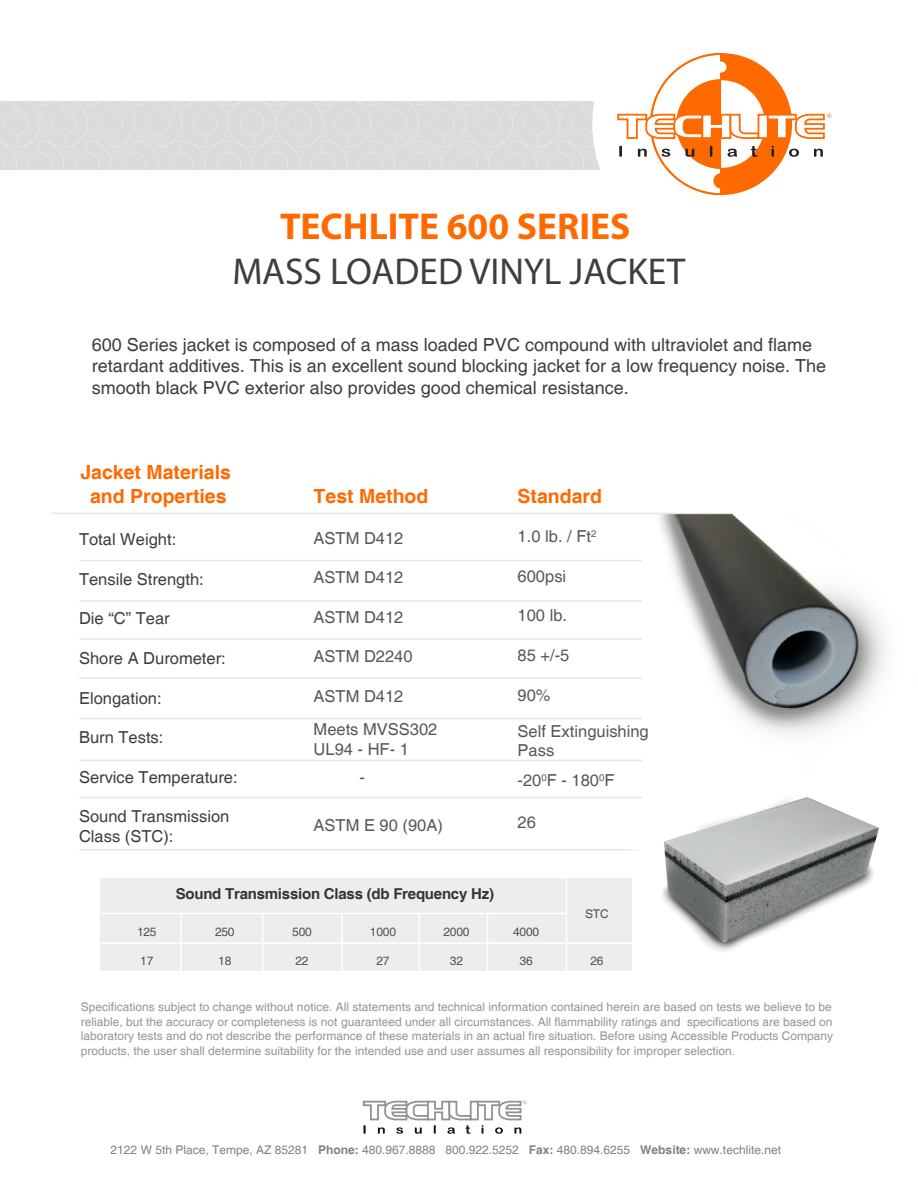
<style>
.page{position:relative;width:918px;height:1188px;background:#fff}
.page>*{position:absolute;margin:0;border:0;box-sizing:border-box;transform-origin:0 0}
.t1{font:37.5px "Myriad Pro";color:#3e3e3f}
.t2{font:700 37.5px "Myriad Pro";color:#ff6a00}
.t3{font:700 19.5px/23.4px "Helvetica";color:#ff6a00;text-align:center}
.t4{font:18px/21.6px "Helvetica";color:#3e3e3f}
.t5{font:16.5px/33px "Helvetica";color:#57585a}
.t6{font:16.5px/19.8px "Helvetica";color:#3e3e3f}
.t7{font:700 15px "Helvetica";letter-spacing:-.015em;color:#343636}
.t8{font:12px/14.4px "Helvetica";color:#939598;text-align:justify}
.t9{font:12px "Helvetica";color:#808285}
.t10{font:12px "Helvetica";letter-spacing:-.015em;color:#505353}
.s1{font-weight:700}
</style>
<div class="page">
<div style="left:1px;top:101px;width:591px;height:69px;background:#dbdbdb"></div>
<svg style="left:617px;top:53px;width:215px;height:143px"></svg>
<hr style="left:79px;top:560px;width:563px;height:1px;background:#e6e7e9">
<hr style="left:79px;top:600px;width:563px;height:2px;background:#e6e7e9">
<hr style="left:79px;top:638px;width:563px;height:2px;background:#e6e7e9">
<hr style="left:79px;top:677px;width:563px;height:2px;background:#e6e7e9">
<hr style="left:79px;top:718px;width:563px;height:1px;background:#e6e7e9">
<hr style="left:79px;top:760px;width:563px;height:1px;background:#e6e7e9">
<hr style="left:79px;top:797px;width:563px;height:1px;background:#e6e7e9">
<hr style="left:79px;top:849px;width:563px;height:1px;background:#e6e7e9">
<img style="left:658px;top:513px;width:228px;height:222px">
<hr style="left:51px;top:513px;width:680px;height:1px;background:#e6e7e9">
<svg style="left:362px;top:1100px;width:164px;height:34px"></svg>
<hr style="left:0;top:14px;width:1px;height:330px;background:#5a5c5c">
<div style="left:101px;top:878px;width:531px;height:93px;background:#eceded"></div>
<hr style="left:180px;top:914px;width:2px;height:57px;background:#fff">
<hr style="left:262px;top:914px;width:1px;height:57px;background:#fff">
<hr style="left:341px;top:914px;width:2px;height:57px;background:#fff">
<hr style="left:418px;top:914px;width:2px;height:57px;background:#fff">
<hr style="left:566px;top:878px;width:1px;height:93px;background:#fff">
<hr style="left:487px;top:914px;width:1px;height:57px;background:#fff">
<hr style="left:101px;top:913px;width:465px;height:1px;background:#fff">
<hr style="left:101px;top:942px;width:531px;height:2px;background:#fff">
<img style="left:609px;top:797px;width:270px;height:155px">
<h1 class="t2" style="left:280px;top:202px;width:352px">TECHLITE 600 SERIES</h1>
<h1 class="t1" style="left:232px;top:248px;width:455px">MASS LOADED VINYL JACKET</h1>
<p class="t4" style="left:92px;top:334px;width:736px">600 Series jacket is composed of a mass loaded PVC compound with ultraviolet and flame retardant additives. This is an excellent sound blocking jacket for a low frequency noise. The smooth black PVC exterior also provides good chemical resistance.</p>
<h2 class="t3" style="left:80px;top:462px;width:152px">Jacket Materials and Properties</h2>
<h3 class="t6" style="left:79px;top:530px;width:99px">Total Weight:</h3>
<h3 class="t6" style="left:79px;top:570px;width:126px">Tensile Strength:</h3>
<h3 class="t6" style="left:79px;top:609px;width:92px">Die “C” Tear</h3>
<h3 class="t6" style="left:79px;top:649px;width:148px">Shore A Durometer:</h3>
<h3 class="t6" style="left:79px;top:688px;width:84px">Elongation:</h3>
<h3 class="t6" style="left:79px;top:728px;width:86px">Burn Tests:</h3>
<h3 class="t6" style="left:79px;top:768px;width:160px">Service Temperature:</h3>
<h3 class="t6" style="left:79px;top:807px;width:152px">Sound Transmission<br>Class (STC):</h3>
<h2 class="t3" style="left:314px;top:485px;width:116px">Test Method</h2>
<h2 class="t3" style="left:518px;top:485px;width:86px">Standard</h2>
<h3 class="t5" style="left:314px;top:522px;width:91px">ASTM D412</h3>
<h3 class="t5" style="left:314px;top:562px;width:91px">ASTM D412</h3>
<h3 class="t5" style="left:314px;top:601px;width:91px">ASTM D412</h3>
<h3 class="t5" style="left:314px;top:641px;width:101px">ASTM D2240</h3>
<h3 class="t5" style="left:314px;top:680px;width:125px">ASTM D412<br>Meets MVSS302</h3>
<h3 class="t5" style="left:314px;top:735px;width:97px;line-height:28.5px;text-align:center">UL94 - HF- 1 -</h3>
<h3 class="t5" style="left:314px;top:810px;width:131px">ASTM E 90 (90A)</h3>
<h3 class="t5" style="left:518px;top:520px;width:80px">1.0 lb. / Ft<sup>2</sup></h3>
<h3 class="t5" style="left:518px;top:560px;width:50px">600psi</h3>
<h3 class="t5" style="left:518px;top:600px;width:51px">100 lb.</h3>
<h3 class="t5" style="left:518px;top:639px;width:53px">85 +/-5</h3>
<h3 class="t5" style="left:518px;top:677px;width:133px;line-height:36px">90%<br>Self Extinguishing</h3>
<h3 class="t5" style="left:518px;top:736px;width:98px;line-height:30px">Pass<br>-20<sup>0</sup>F - 180<sup>0</sup>F</h3>
<h3 class="t5" style="left:518px;top:807px;width:20px">26</h3>
<p class="t10" style="left:137px;top:925px;width:21px">125</p>
<p class="t10" style="left:140px;top:954px;width:15px">17</p>
<p class="t7" style="left:176px;top:885px;width:320px">Sound Transmission Class (db Frequency Hz)</p>
<p class="t10" style="left:585px;top:907px;width:25px">STC</p>
<p class="t10" style="left:215px;top:925px;width:21px">250</p>
<p class="t10" style="left:218px;top:954px;width:15px">18</p>
<p class="t10" style="left:292px;top:925px;width:21px">500</p>
<p class="t10" style="left:295px;top:954px;width:15px">22</p>
<p class="t10" style="left:370px;top:925px;width:28px">1000</p>
<p class="t10" style="left:376px;top:954px;width:15px">27</p>
<p class="t10" style="left:443px;top:925px;width:28px">2000</p>
<p class="t10" style="left:450px;top:954px;width:15px">32</p>
<p class="t10" style="left:513px;top:925px;width:28px">4000</p>
<p class="t10" style="left:520px;top:954px;width:15px">36</p>
<p class="t10" style="left:590px;top:954px;width:15px">26</p>
<p class="t8" style="left:81px;top:1001px;width:754px">Specifications subject to change without notice. All statements and technical information contained herein are based on tests we believe to be reliable, but the accuracy or completeness is not guaranteed under all circumstances. All flammability ratings and specifications are based on laboratory tests and do not describe the performance of these materials in an actual fire situation. Before using Accessible Products Company products, the user shall determine suitability for the intended use and user assumes all responsibility for improper selection.</p>
<p class="t9" style="left:111px;top:1143px;width:672px">2122 W 5th Place, Tempe, AZ 85281 <span class="s1">Phone:</span> 480.967.8888 800.922.5252 <span class="s1">Fax:</span> 480.894.6255 <span class="s1">Website:</span> www.techlite.net</p>
</div>
